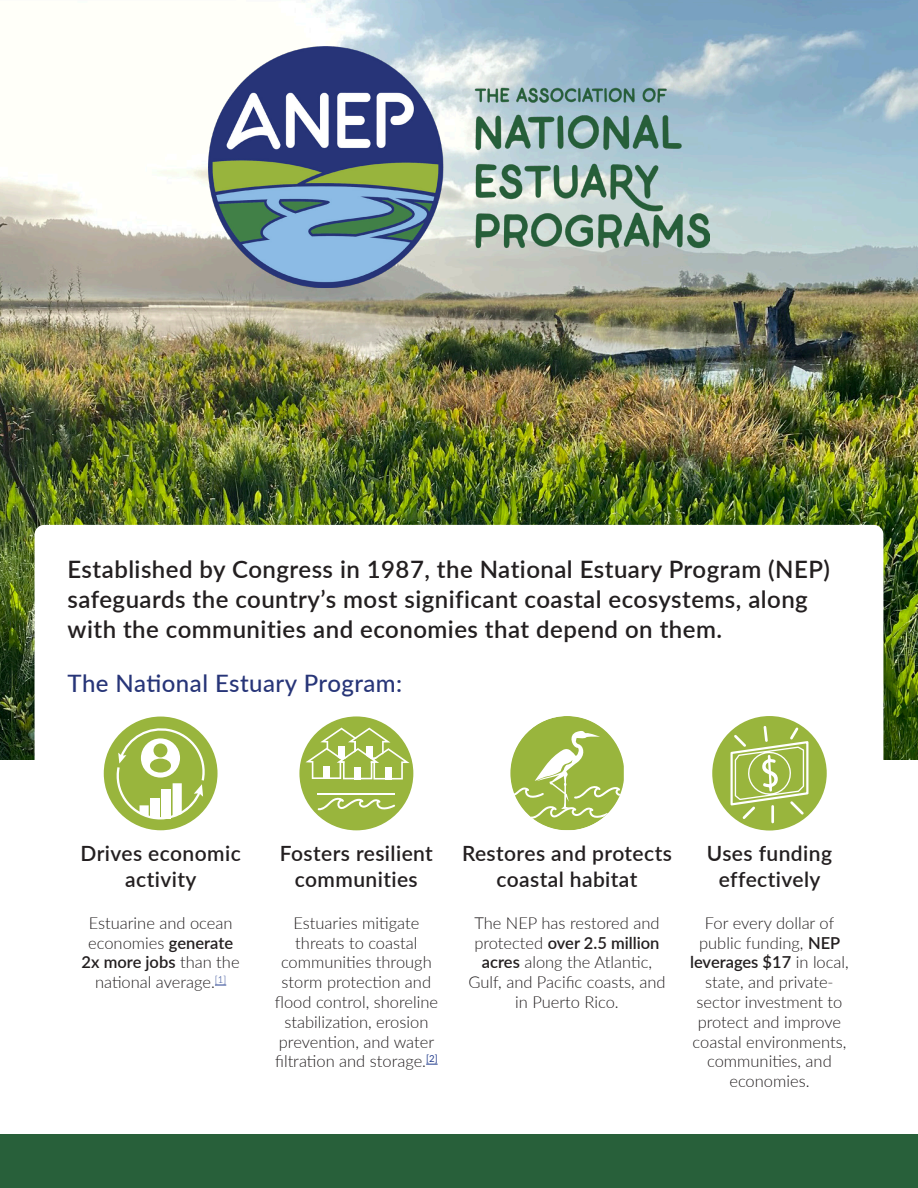
<style>
.page{position:relative;width:918px;height:1188px;background:#fff}
.page>*{position:absolute;margin:0;border:0;box-sizing:border-box;transform-origin:0 0}
.Header_1{font:600 24px/30px "Lato";letter-spacing:.02em;color:#231f20}
.header_2{font:500 24px "Lato";letter-spacing:.02em;color:#273578}
.Main_Text_Center{font:600 21px/25.5px "Lato";letter-spacing:.02em;color:#231f20;text-align:center}
.Icon_descriptions{font:300 16.5px/19.8px "Lato";color:#231f20;text-align:center}
.s1{font-weight:600}
</style>
<div class="page">
<img style="left:0;top:0;width:918px;height:759px">
<img style="left:208px;top:46px;width:502px;height:242px">
<div style="left:35px;top:525px;width:848px;height:611px;background:#fff;border-radius:10px"></div>
<svg style="left:426px;top:1064px;width:12px;height:1px"></svg>
<div style="left:0;top:1134px;width:918px;height:54px;background:#28603a"></div>
<div style="left:104px;top:717px;width:114px;height:113px;background:#99b53d;border-radius:50%"></div>
<svg style="left:113px;top:725px;width:93px;height:95px"></svg>
<div style="left:299px;top:716px;width:114px;height:114px;background:#99b53d;border-radius:50%"></div>
<svg style="left:306px;top:728px;width:104px;height:52px"></svg>
<div style="left:355px;top:767px;width:6px;height:12px;background:#fff"></div>
<svg style="left:318px;top:797px;width:77px;height:13px"></svg>
<hr style="left:318px;top:793px;width:77px;height:2px;background:#fff">
<svg style="left:510px;top:716px;width:114px;height:114px"></svg>
<div style="left:712px;top:716px;width:115px;height:115px;background:#99b53d;border-radius:50%"></div>
<svg style="left:729px;top:724px;width:81px;height:98px"></svg>
<p class="Header_1" style="left:68px;top:553px;width:764px">Established by Congress in 1987, the National Estuary Program (NEP) safeguards the country’s most significant coastal ecosystems, along with the communities and economies that depend on them.</p>
<p class="header_2" style="left:68px;top:666px;width:336px">The National Estuary Program:</p>
<p class="Main_Text_Center" style="left:80px;top:840px;width:162px">Drives economic activity</p>
<p class="Icon_descriptions" style="left:82px;top:912px;width:159px">Estuarine and ocean economies <span class="s1">generate<br>2x more jobs</span> than the national average.<sup>[1]</sup></p>
<p class="Main_Text_Center" style="left:280px;top:840px;width:155px">Fosters resilient communities</p>
<p class="Icon_descriptions" style="left:275px;top:912px;width:165px">Estuaries mitigate threats to coastal communities through storm protection and flood control, shoreline stabilization, erosion prevention, and water filtration and storage.<sup>[2]</sup></p>
<p class="Main_Text_Center" style="left:462px;top:840px;width:211px">Restores and protects coastal habitat</p>
<p class="Icon_descriptions" style="left:468px;top:912px;width:199px">The NEP has restored and protected <span class="s1">over 2.5 million acres</span> along the Atlantic,<br>Gulf, and Pacific coasts, and in Puerto Rico.</p>
<p class="Main_Text_Center" style="left:707px;top:840px;width:127px">Uses funding effectively</p>
<p class="Icon_descriptions" style="left:690px;top:912px;width:160px">For every dollar of public funding, <span class="s1">NEP leverages $17</span> in local, state, and private&shy;sector investment to protect and improve coastal environments, communities, and economies.</p>
</div>
